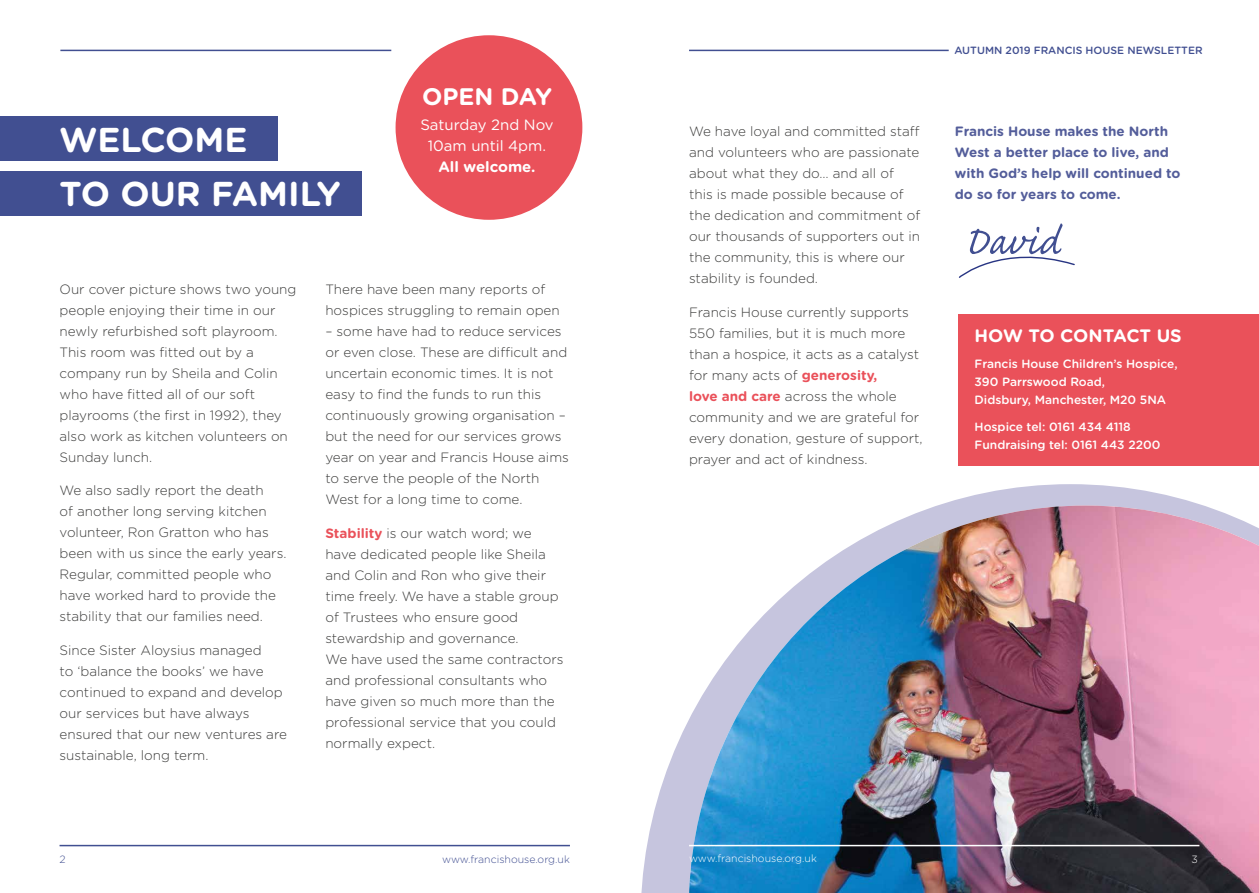
<style>
.page{position:relative;width:1259px;height:893px;background:#fff}
.page>*{position:absolute;margin:0;border:0;box-sizing:border-box;transform-origin:0 0}
.t1{font:50.7px "Caflisch Script Pro";color:#414f91}
.t2{font:700 34.5px/54px "Gotham Rounded";color:#fff}
.t3{font:700 24px "Gotham Rounded";color:#fff}
.t4{font:700 18px "Gotham Rounded";letter-spacing:-.01em;color:#fff}
.t5{font:15px/20.7px "Gotham Rounded";color:#fff;text-align:center}
.t6{font:700 15px "Gotham Rounded";color:#fff}
.t7{font:300 13.5px/21px "Gotham Rounded";color:#3c3c3b}
.t8{font:700 13.5px/21px "Gotham Rounded";color:#535d9a}
.t9{font:500 12px/18px "Gotham Rounded";color:#fff}
.t10{font:500 10.5px "Gotham Rounded";color:#414f91}
.t11{font:300 10.5px "Gotham Rounded";color:#414f91}
.t12{font:300 10.5px "Gotham Rounded";color:#fff}
.s1{font-weight:700;color:#ea515a}
</style>
<div class="page">
<svg style="left:641px;top:484px;width:560px;height:409px"></svg>
<img style="left:689px;top:505px;width:570px;height:388px">
<div style="left:0;top:117px;width:277px;height:44px;background:#414f91"></div>
<div style="left:0;top:171px;width:361px;height:45px;background:#414f91"></div>
<hr style="left:60px;top:50px;width:331px;height:1px;background:#414f91">
<hr style="left:689px;top:50px;width:259px;height:1px;background:#414f91">
<hr style="left:60px;top:845px;width:510px;height:1px;background:#414f91">
<div style="left:958px;top:314px;width:301px;height:152px;background:#ea515a"></div>
<svg style="left:958px;top:256px;width:117px;height:22px"></svg>
<div style="left:395px;top:35px;width:187px;height:185px;background:#ea515a;border-radius:50%"></div>
<hr style="left:689px;top:845px;width:510px;height:1px;background:#fff">
<h2 class="t2" style="left:60px;top:111px;width:282px">WELCOME<br>TO OUR FAMILY</h2>
<h3 class="t3" style="left:422px;top:79px;width:131px">OPEN DAY</h3>
<p class="t5" style="left:420px;top:114px;width:135px">Saturday 2nd Nov<br>10am until 4pm.</p>
<p class="t6" style="left:438px;top:155px;width:99px">All welcome.</p>
<p class="t7" style="left:60px;top:278px;width:238px">Our cover picture shows two young people enjoying their time in our newly refurbished soft playroom.<br>This room was fitted out by a company run by Sheila and Colin who have fitted all of our soft playrooms (the first in 1992), they also work as kitchen volunteers on<br>Sunday lunch.</p>
<p class="t7" style="left:60px;top:479px;width:228px">We also sadly report the death<br>of another long serving kitchen volunteer, Ron Gratton who has been with us since the early years.<br>Regular, committed people who have worked hard to provide the stability that our families need.</p>
<p class="t7" style="left:60px;top:639px;width:229px">Since Sister Aloysius managed<br>to ‘balance the books’ we have continued to expand and develop our services but have always ensured that our new ventures are sustainable, long term.</p>
<p class="t7" style="left:325px;top:278px;width:236px">There have been many reports of hospices struggling to remain open</p>
<p class="t7" style="left:325px;top:320px;width:245px">– some have had to reduce services or even close. These are difficult and uncertain economic times. It is not easy to find the funds to run this continuously growing organisation – but the need for our services grows year on year and Francis House aims to serve the people of the North West for a long time to come.</p>
<p class="t7" style="left:325px;top:522px;width:240px"><span class="s1">Stability</span> is our watch word; we have dedicated people like Sheila and Colin and Ron who give their time freely. We have a stable group of Trustees who ensure good stewardship and governance.<br>We have used the same contractors and professional consultants who have given so much more than the professional service that you could normally expect.</p>
<p class="t11" style="left:60px;top:852px;width:8px">2</p>
<p class="t11" style="left:442px;top:852px;width:129px">www.francishouse.org.uk</p>
<p class="t7" style="left:689px;top:120px;width:233px">We have loyal and committed staff and volunteers who are passionate about what they do… and all of this is made possible because of the dedication and commitment of our thousands of supporters out in the community, this is where our stability is founded.</p>
<p class="t7" style="left:689px;top:301px;width:235px">Francis House currently supports<br>550 families, but it is much more than a hospice, it acts as a catalyst for many acts of <span class="s1">generosity,<br>love and care</span> across the whole community and we are grateful for every donation, gesture of support, prayer and act of kindness.</p>
<p class="t10" style="left:954px;top:43px;width:250px">AUTUMN 2019 FRANCIS HOUSE NEWSLETTER</p>
<p class="t8" style="left:955px;top:120px;width:227px">Francis House makes the North<br>West a better place to live, and with God’s help will continued to do so for years to come.</p>
<h1 class="t1" style="left:963px;top:215px;width:98px">David</h1>
<h3 class="t4" style="left:974px;top:322px;width:209px">HOW TO CONTACT US</h3>
<p class="t9" style="left:974px;top:355px;width:204px">Francis House Children’s Hospice,<br>390 Parrswood Road,<br>Didsbury, Manchester, M20 5NA</p>
<p class="t9" style="left:974px;top:417px;width:187px">Hospice tel: 0161 434 4118<br>Fundraising tel: 0161 443 2200</p>
<p class="t12" style="left:689px;top:851px;width:129px">www.francishouse.org.uk</p>
<p class="t12" style="left:1191px;top:852px;width:8px">3</p>
</div>
